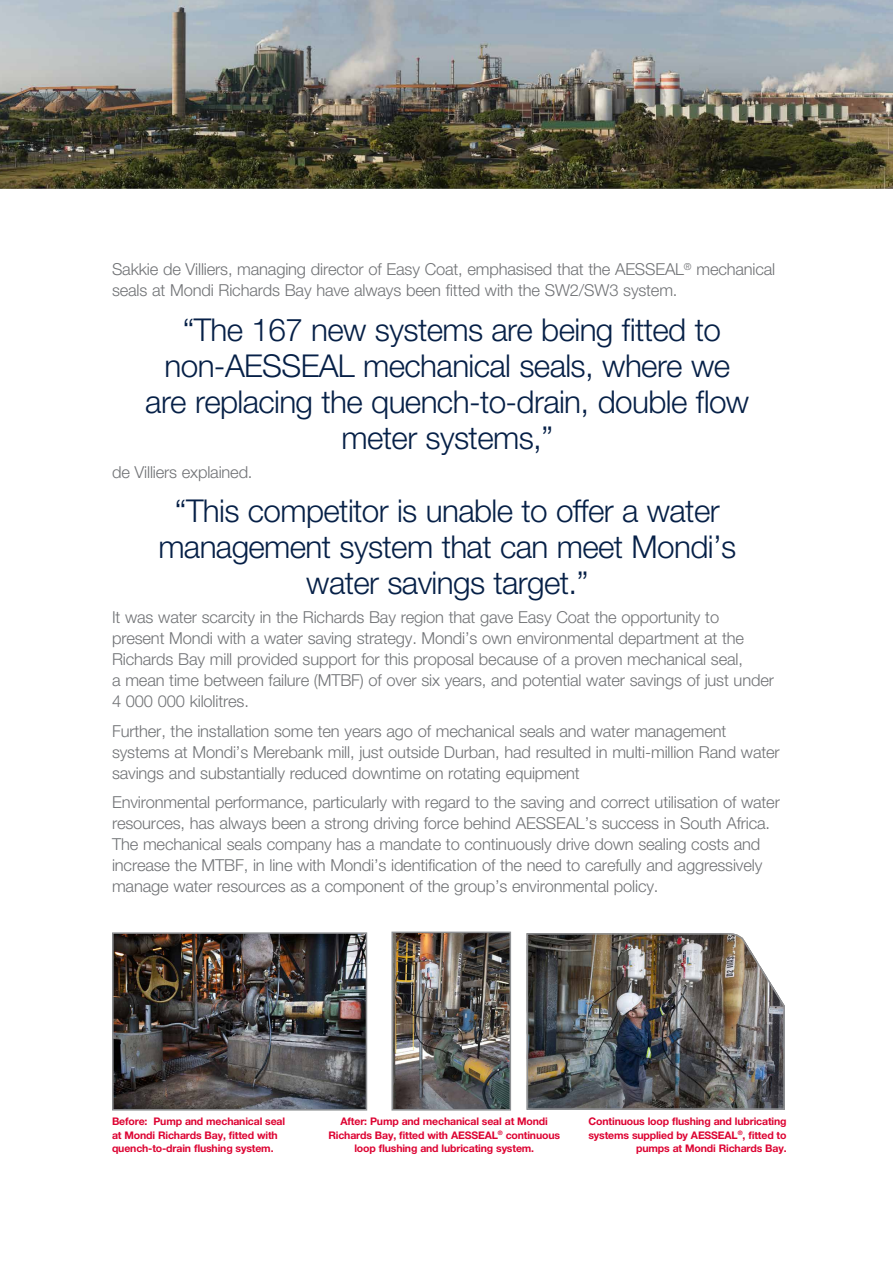
<style>
.page{position:relative;width:893px;height:1263px;background:#fff}
.page>*{position:absolute;margin:0;border:0;box-sizing:border-box;transform-origin:0 0}
.t1{font:300 31.5px/36px "Helvetica Neue LTW1 G";letter-spacing:-.02em;color:#062047;text-align:center}
.t2{font:300 16.5px/21px "Helvetica Neue LTW1 G";letter-spacing:-.01em;color:#717376}
.t3{font:700 10.5px/13.5px "Helvetica Neue LTW1 G";letter-spacing:-.015em;color:#dd0332}
</style>
<div class="page">
<img style="left:0;top:0;width:893px;height:189px">
<img style="left:115px;top:935px;width:249px;height:172px">
<div style="left:112px;top:932px;width:255px;height:178px;border:2px solid #909295"></div>
<img style="left:394px;top:934px;width:114px;height:173px">
<div style="left:391px;top:931px;width:120px;height:179px;border:2px solid #909295"></div>
<img style="left:526px;top:933px;width:259px;height:177px">
<p class="t2" style="left:112px;top:259px;width:665px">Sakkie de Villiers, managing director of Easy Coat, emphasised that the AESSEAL<sup>®</sup> mechanical seals at Mondi Richards Bay have always been fitted with the SW2/SW3 system.</p>
<h1 class="t1" style="left:145px;top:311px;width:605px">“The 167 new systems are being fitted to non-AESSEAL mechanical seals, where we are replacing the quench-to-drain, double flow meter systems,”</h1>
<p class="t2" style="left:112px;top:461px;width:142px">de Villiers explained.</p>
<h1 class="t1" style="left:158px;top:493px;width:579px">“This competitor is unable to offer a water management system that can meet Mondi’s water savings target.”</h1>
<p class="t2" style="left:112px;top:607px;width:663px">It was water scarcity in the Richards Bay region that gave Easy Coat the opportunity to present Mondi with a water saving strategy. Mondi’s own environmental department at the Richards Bay mill provided support for this proposal because of a proven mechanical seal,<br>a mean time between failure (MTBF) of over six years, and potential water savings of just under 4 000 000 kilolitres.</p>
<p class="t2" style="left:112px;top:720px;width:669px">Further, the installation some ten years ago of mechanical seals and water management systems at Mondi’s Merebank mill, just outside Durban, had resulted in multi-million Rand water savings and substantially reduced downtime on rotating equipment</p>
<p class="t2" style="left:112px;top:792px;width:669px">Environmental performance, particularly with regard to the saving and correct utilisation of water resources, has always been a strong driving force behind AESSEAL’s success in South Africa.<br>The mechanical seals company has a mandate to continuously drive down sealing costs and increase the MTBF, in line with Mondi’s identification of the need to carefully and aggressively manage water resources as a component of the group’s environmental policy.</p>
<p class="t3" style="left:112px;top:1115px;width:175px">Before: Pump and mechanical seal at Mondi Richards Bay, fitted with quench-to-drain flushing system.</p>
<p class="t3" style="left:328px;top:1115px;width:233px;text-align:center">After: Pump and mechanical seal at Mondi<br>Richards Bay, fitted with AESSEAL<sup>®</sup> continuous loop flushing and lubricating system.</p>
<p class="t3" style="left:588px;top:1115px;width:200px;text-align:right">Continuous loop flushing and lubricating systems supplied by AESSEAL<sup>®</sup>, fitted to pumps at Mondi Richards Bay.</p>
</div>
